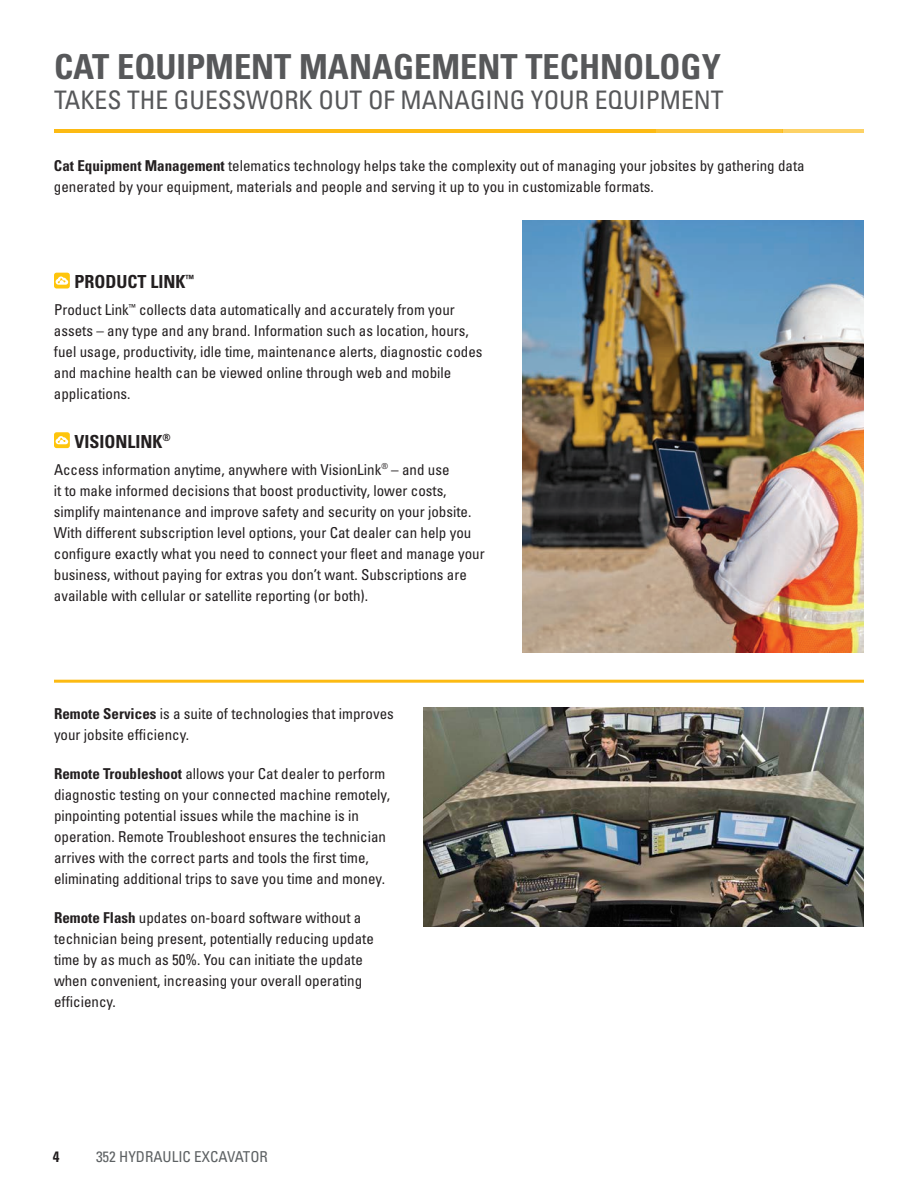
<style>
.page{position:relative;width:918px;height:1188px;background:#fff}
.page>*{position:absolute;margin:0;border:0;box-sizing:border-box;transform-origin:0 0}
.Headline_medium_gray{font:700 condensed 34.5px "Univers LT Std";color:#57585a}
.Headline_small_gray{font:condensed 25.5px "Univers LT Std";color:#57585a}
.Headline_small_black{font:700 condensed 18px "Univers LT Std";color:#231f20}
.Body_copy{font:condensed 15px/21px "Univers LT Std";color:#231f20}
.Body_copy_with_12pts{font:condensed 15px/21px "Univers LT Std";color:#231f20}
.t1{font:condensed 15px "Univers LT Std";color:#5d6163}
.t2{font:700 condensed 15px "Univers LT Std";color:#231f20}
.s1{font-weight:700}
</style>
<div class="page">
<svg style="left:54px;top:273px;width:16px;height:15px"></svg>
<svg style="left:54px;top:432px;width:16px;height:16px"></svg>
<img style="left:522px;top:220px;width:342px;height:432px">
<img style="left:423px;top:708px;width:441px;height:219px">
<hr style="left:54px;top:129px;width:601px;height:4px;background:#fcba13">
<hr style="left:654px;top:129px;width:128px;height:4px;background:#fcc437">
<hr style="left:782px;top:129px;width:82px;height:4px;background:#fdd266">
<hr style="left:54px;top:680px;width:810px;height:3px;background:#fcba13">
<p class="Headline_medium_gray" style="left:54px;top:46px;width:668px">CAT EQUIPMENT MANAGEMENT TECHNOLOGY</p>
<p class="Headline_small_gray" style="left:54px;top:84px;width:671px">TAKES THE GUESSWORK OUT OF MANAGING YOUR EQUIPMENT</p>
<p class="Body_copy" style="left:54px;top:155px;width:752px"><span class="s1">Cat Equipment Management</span> telematics technology helps take the complexity out of managing your jobsites by gathering data generated by your equipment, materials and people and serving it up to you in customizable formats.</p>
<p class="Headline_small_black" style="left:74px;top:271px;width:121px">PRODUCT LINK<sup>™</sup></p>
<p class="Body_copy" style="left:54px;top:299px;width:430px">Product Link<sup>™</sup> collects data automatically and accurately from your assets – any type and any brand. Information such as location, hours, fuel usage, productivity, idle time, maintenance alerts, diagnostic codes and machine health can be viewed online through web and mobile applications.</p>
<p class="Headline_small_black" style="left:74px;top:430px;width:98px">VISIONLINK<sup>®</sup></p>
<p class="Body_copy" style="left:54px;top:459px;width:432px">Access information anytime, anywhere with VisionLink<sup>®</sup> – and use<br>it to make informed decisions that boost productivity, lower costs, simplify maintenance and improve safety and security on your jobsite.<br>With different subscription level options, your Cat dealer can help you configure exactly what you need to connect your fleet and manage your business, without paying for extras you don’t want. Subscriptions are available with cellular or satellite reporting (or both).</p>
<p class="Body_copy_with_12pts" style="left:54px;top:703px;width:341px"><span class="s1">Remote Services</span> is a suite of technologies that improves your jobsite efficiency.</p>
<p class="Body_copy_with_12pts" style="left:54px;top:763px;width:338px"><span class="s1">Remote Troubleshoot</span> allows your Cat dealer to perform diagnostic testing on your connected machine remotely, pinpointing potential issues while the machine is in operation. Remote Troubleshoot ensures the technician arrives with the correct parts and tools the first time, eliminating additional trips to save you time and money.</p>
<p class="Body_copy_with_12pts" style="left:54px;top:907px;width:321px"><span class="s1">Remote Flash</span> updates on-board software without a technician being present, potentially reducing update time by as much as 50%. You can initiate the update when convenient, increasing your overall operating efficiency.</p>
<p class="t2" style="left:53px;top:1147px;width:8px">4</p>
<p class="t1" style="left:96px;top:1147px;width:173px">352 HYDRAULIC EXCAVATOR</p>
</div>
